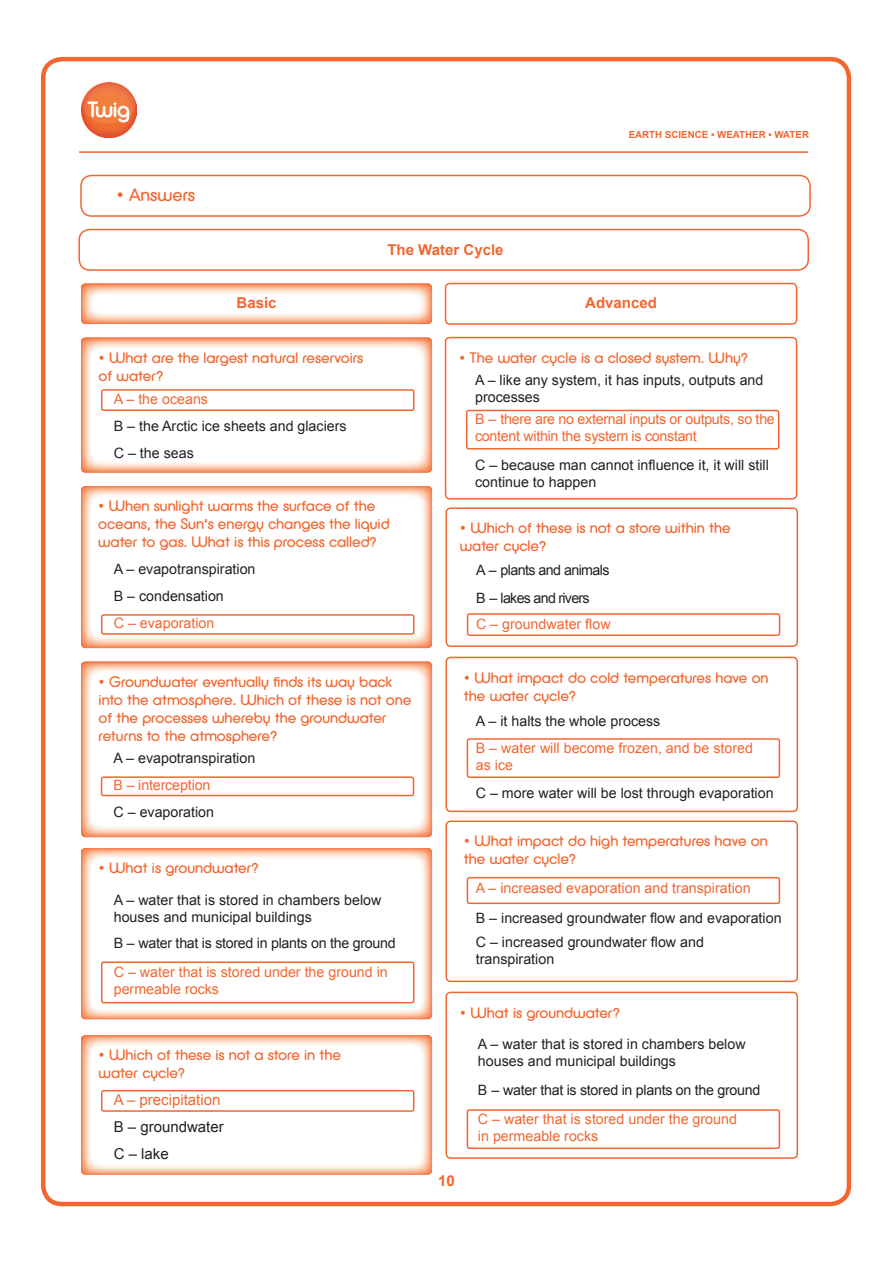
<style>
.page{position:relative;width:893px;height:1263px;background:#fff}
.page>*{position:absolute;margin:0;border:0;box-sizing:border-box;transform-origin:0 0}
.t1{font:18px "Defused";color:#f26630}
.t2{font:15px/18px "Defused";color:#f26630}
.t3{font:700 15px "Arial";color:#f26630}
.t4{font:15px/27px "Arial";color:#231f20}
.t5{font:15px "Arial";color:#f26630}
.t6{font:14.25px/17.1px "Arial";color:#231f20}
.t7{font:14.25px/17.1px "Arial";color:#f26630}
.t8{font:14.25px "Arial";letter-spacing:-.02em;color:#231f20}
.t9{font:14.25px/17.1px "Arial";letter-spacing:-.02em;color:#f26630}
.t10{font:14.25px/27.5px "Arial";letter-spacing:-.04em;color:#231f20}
.t11{font:700 9.75px "Arial";color:#f26630}
</style>
<div class="page">
<div style="left:41px;top:57px;width:810px;height:1149px;border:4px solid #f26630;border-radius:19px"></div>
<hr style="left:79px;top:151px;width:729px;height:2px;background:#f26630">
<img style="left:82px;top:83px;width:55px;height:55px">
<div style="left:445px;top:337px;width:352px;height:163px;border:2px solid #f26630;border-radius:4px"></div>
<div style="left:466px;top:410px;width:313px;height:39px;border:2px solid #f26630;border-radius:2px"></div>
<img style="left:81px;top:338px;width:351px;height:134px">
<div style="left:101px;top:389px;width:313px;height:22px;border:2px solid #f26630;border-radius:2px"></div>
<div style="left:80px;top:175px;width:731px;height:42px;border:2px solid #f26630;border-radius:11px"></div>
<img style="left:81px;top:284px;width:351px;height:40px">
<div style="left:78px;top:229px;width:731px;height:42px;border:2px solid #f26630;border-radius:11px"></div>
<img style="left:81px;top:486px;width:351px;height:162px">
<div style="left:445px;top:283px;width:352px;height:42px;border:2px solid #f26630;border-radius:4px"></div>
<img style="left:81px;top:662px;width:351px;height:175px">
<div style="left:101px;top:614px;width:313px;height:21px;border:2px solid #f26630;border-radius:2px"></div>
<div style="left:101px;top:776px;width:313px;height:20px;border:2px solid #f26630;border-radius:2px"></div>
<div style="left:445px;top:507px;width:353px;height:140px;border:2px solid #f26630;border-radius:4px"></div>
<div style="left:445px;top:657px;width:353px;height:155px;border:2px solid #f26630;border-radius:4px"></div>
<div style="left:467px;top:613px;width:313px;height:23px;border:2px solid #f26630;border-radius:2px"></div>
<div style="left:467px;top:738px;width:313px;height:40px;border:2px solid #f26630;border-radius:2px"></div>
<img style="left:81px;top:848px;width:351px;height:171px">
<div style="left:445px;top:820px;width:353px;height:162px;border:2px solid #f26630;border-radius:4px"></div>
<div style="left:467px;top:877px;width:313px;height:27px;border:2px solid #f26630;border-radius:2px"></div>
<div style="left:101px;top:961px;width:313px;height:42px;border:2px solid #f26630;border-radius:2px"></div>
<img style="left:81px;top:1035px;width:351px;height:140px">
<div style="left:101px;top:1090px;width:313px;height:22px;border:2px solid #f26630;border-radius:2px"></div>
<div style="left:445px;top:992px;width:353px;height:167px;border:2px solid #f26630;border-radius:4px"></div>
<div style="left:467px;top:1109px;width:313px;height:40px;border:2px solid #f26630;border-radius:2px"></div>
<p class="t1" style="left:116px;top:184px;width:80px">• Answers</p>
<p class="t3" style="left:387px;top:240px;width:118px">The Water Cycle</p>
<p class="t11" style="left:629px;top:128px;width:182px">EARTH SCIENCE • WEATHER • WATER</p>
<p class="t3" style="left:236px;top:293px;width:42px">Basic</p>
<p class="t3" style="left:585px;top:293px;width:73px">Advanced</p>
<p class="t2" style="left:99px;top:348px;width:266px">• What are the largest natural reservoirs of water?</p>
<p class="t7" style="left:114px;top:390px;width:96px">A – the oceans</p>
<p class="t6" style="left:114px;top:412px;width:234px;line-height:27px">B – the Arctic ice sheets and glaciers<br>C – the seas</p>
<p class="t2" style="left:98px;top:497px;width:293px">• When sunlight warms the surface of the oceans, the Sun’s energy changes the liquid water to gas. What is this process called?</p>
<p class="t6" style="left:114px;top:556px;width:143px;line-height:27px">A – evapotranspiration<br>B – condensation</p>
<p class="t7" style="left:114px;top:615px;width:102px">C – evaporation</p>
<p class="t2" style="left:99px;top:672px;width:314px">• Groundwater eventually finds its way back into the atmosphere. Which of these is not one of the processes whereby the groundwater returns to the atmosphere?</p>
<p class="t6" style="left:114px;top:750px;width:143px">A – evapotranspiration</p>
<p class="t7" style="left:114px;top:777px;width:98px">B – interception</p>
<p class="t6" style="left:114px;top:804px;width:102px">C – evaporation</p>
<p class="t2" style="left:99px;top:859px;width:162px">• What is groundwater?</p>
<p class="t6" style="left:114px;top:891px;width:269px">A – water that is stored in chambers below houses and municipal buildings</p>
<p class="t8" style="left:114px;top:933px;width:283px">B – water that is stored in plants on the ground</p>
<p class="t7" style="left:114px;top:963px;width:276px">C – water that is stored under the ground in permeable rocks</p>
<p class="t2" style="left:99px;top:1046px;width:244px">• Which of these is not a store in the water cycle?</p>
<p class="t5" style="left:114px;top:1090px;width:108px">A – precipitation</p>
<p class="t4" style="left:114px;top:1113px;width:112px">B – groundwater<br>C – lake</p>
<p class="t2" style="left:459px;top:348px;width:290px">• The water cycle is a closed system. Why?</p>
<p class="t6" style="left:475px;top:371px;width:290px">A – like any system, it has inputs, outputs and processes</p>
<p class="t9" style="left:475px;top:411px;width:301px">B – there are no external inputs or outputs, so the content within the system is constant</p>
<p class="t6" style="left:475px;top:456px;width:295px">C – because man cannot influence it, it will still continue to happen</p>
<p class="t2" style="left:460px;top:519px;width:272px">• Which of these is not a store within the water cycle?</p>
<p class="t10" style="left:476px;top:557px;width:135px">A – plants and animals<br>B – lakes and rivers</p>
<p class="t7" style="left:476px;top:616px;width:136px">C – groundwater flow</p>
<p class="t2" style="left:464px;top:668px;width:306px">• What impact do cold temperatures have on the water cycle?</p>
<p class="t6" style="left:476px;top:712px;width:186px">A – it halts the whole process</p>
<p class="t7" style="left:476px;top:739px;width:279px">B – water will become frozen, and be stored as ice</p>
<p class="t6" style="left:476px;top:784px;width:299px">C – more water will be lost through evaporation</p>
<p class="t2" style="left:464px;top:832px;width:305px">• What impact do high temperatures have on the water cycle?</p>
<p class="t7" style="left:476px;top:879px;width:276px">A – increased evaporation and transpiration</p>
<p class="t6" style="left:476px;top:909px;width:307px">B – increased groundwater flow and evaporation</p>
<p class="t6" style="left:476px;top:933px;width:230px">C – increased groundwater flow and transpiration</p>
<p class="t2" style="left:460px;top:1003px;width:162px">• What is groundwater?</p>
<p class="t6" style="left:478px;top:1035px;width:269px">A – water that is stored in chambers below houses and municipal buildings</p>
<p class="t8" style="left:478px;top:1081px;width:284px">B – water that is stored in plants on the ground</p>
<p class="t3" style="left:438px;top:1170px;width:18px">10</p>
<p class="t7" style="left:478px;top:1111px;width:261px">C – water that is stored under the ground in permeable rocks</p>
</div>
